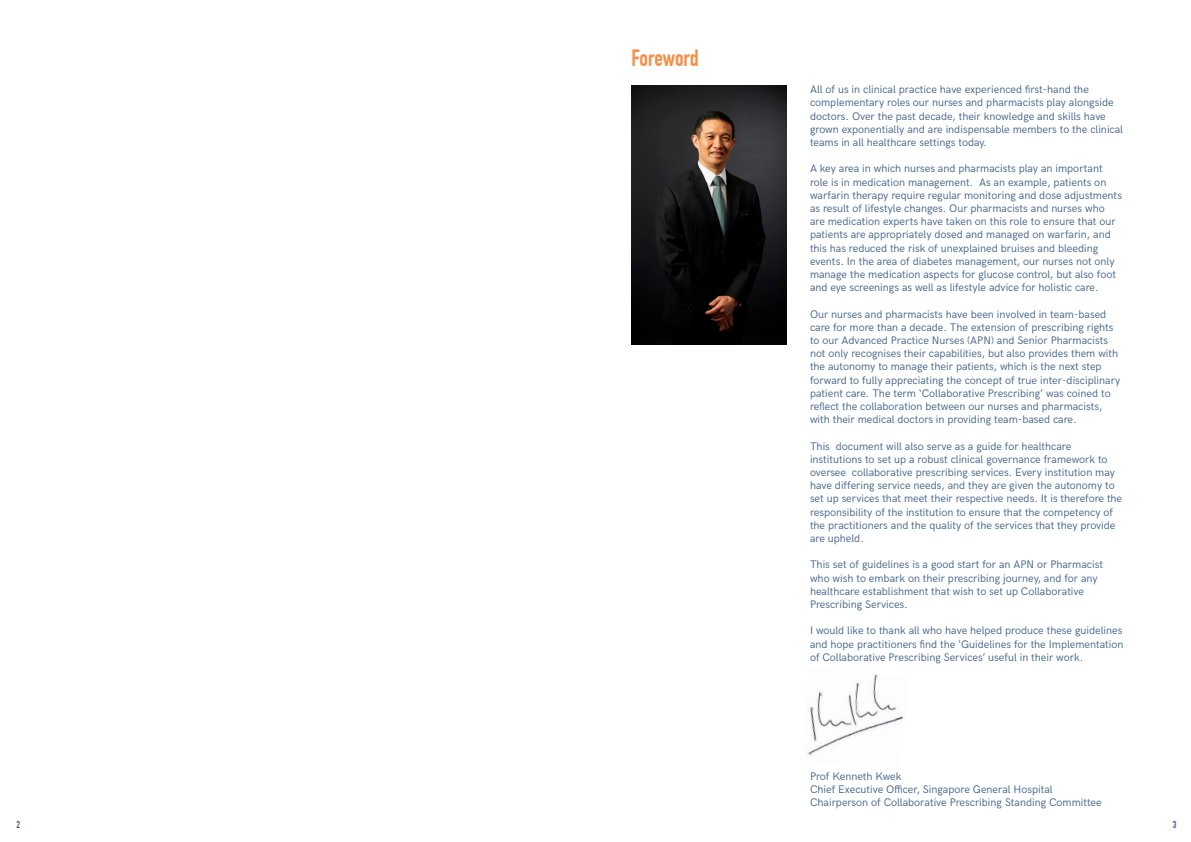
<style>
.page{position:relative;width:1191px;height:842px;background:#fff}
.page>*{position:absolute;margin:0;border:0;box-sizing:border-box;transform-origin:0 0}
.t1{font:700 23px "DIN Condensed";color:#f78e47}
.t2{font:11px/13.2px "HK Grotesk";color:#426389}
.t3{font:700 10px "DIN Condensed";color:#426389}
</style>
<div class="page">
<img style="left:807px;top:674px;width:96px;height:83px">
<img style="left:631px;top:85px;width:156px;height:259px">
<h1 class="t1" style="left:631px;top:45px;width:69px">Foreword</h1>
<p class="t2" style="left:810px;top:82px;width:314px">All of us in clinical practice have experienced first-hand the complementary roles our nurses and pharmacists play alongside doctors. Over the past decade, their knowledge and skills have grown exponentially and are indispensable members to the clinical teams in all healthcare settings today.</p>
<p class="t2" style="left:810px;top:161px;width:313px">A key area in which nurses and pharmacists play an important role is in medication management. As an example, patients on warfarin therapy require regular monitoring and dose adjustments as result of lifestyle changes. Our pharmacists and nurses who are medication experts have taken on this role to ensure that our patients are appropriately dosed and managed on warfarin, and this has reduced the risk of unexplained bruises and bleeding events. In the area of diabetes management, our nurses not only manage the medication aspects for glucose control, but also foot and eye screenings as well as lifestyle advice for holistic care.</p>
<p class="t2" style="left:810px;top:306px;width:312px">Our nurses and pharmacists have been involved in team-based care for more than a decade. The extension of prescribing rights to our Advanced Practice Nurses (APN) and Senior Pharmacists not only recognises their capabilities, but also provides them with the autonomy to manage their patients, which is the next step forward to fully appreciating the concept of true inter-disciplinary patient care. The term ‘Collaborative Prescribing’ was coined to reflect the collaboration between our nurses and pharmacists, with their medical doctors in providing team-based care.</p>
<p class="t2" style="left:810px;top:438px;width:314px">This document will also serve as a guide for healthcare institutions to set up a robust clinical governance framework to oversee collaborative prescribing services. Every institution may have differing service needs, and they are given the autonomy to set up services that meet their respective needs. It is therefore the responsibility of the institution to ensure that the competency of the practitioners and the quality of the services that they provide are upheld.</p>
<p class="t2" style="left:810px;top:557px;width:294px">This set of guidelines is a good start for an APN or Pharmacist who wish to embark on their prescribing journey, and for any healthcare establishment that wish to set up Collaborative Prescribing Services.</p>
<p class="t2" style="left:810px;top:623px;width:315px;text-align:justify">I would like to thank all who have helped produce these guidelines and hope practitioners find the ‘Guidelines for the Implementation of Collaborative Prescribing Services’ useful in their work.</p>
<p class="t2" style="left:810px;top:768px;width:293px">Prof Kenneth Kwek<br>Chief Executive Officer, Singapore General Hospital<br>Chairperson of Collaborative Prescribing Standing Committee</p>
<p class="t3" style="left:16px;top:818px;width:5px">2</p>
<p class="t3" style="left:1172px;top:818px;width:5px">3</p>
</div>
